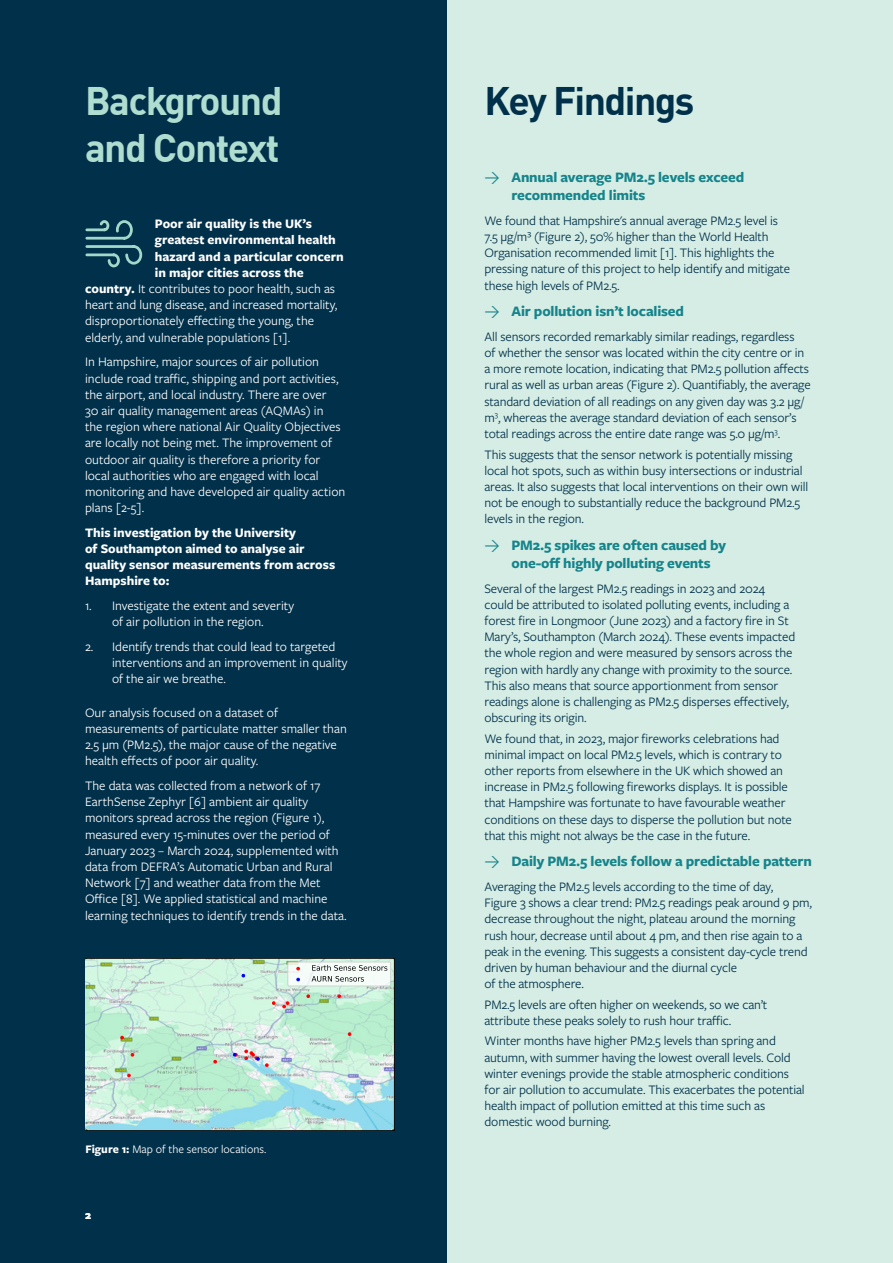
<style>
.page{position:relative;width:893px;height:1263px;background:#fff}
.page>*{position:absolute;margin:0;border:0;box-sizing:border-box;transform-origin:0 0}
.t1{font:700 39px/46.8px "DINOT";letter-spacing:-.04em;color:#afddd0}
.t2{font:700 39px "DINOT";letter-spacing:-.04em;color:#01304a}
.t3{font:700 15px/18px "Freight Sans Pro";letter-spacing:-.01em;color:#16848b}
.t4{font:13.5px/16.2px "Freight Sans Pro";letter-spacing:-.01em;color:#01304a}
.t5{font:13.5px/16.2px "Freight Sans Pro";color:#fff}
.t6{font:700 13.5px/16.2px "Freight Sans Pro";color:#fff}
.t7{font:12px "Freight Sans Pro";color:#fff}
.t8{font:700 12px "Freight Sans Pro";color:#fff}
.s1{font-family:"DINOT";font-weight:400}
.s2{font-weight:700}
</style>
<div class="page">
<div style="left:427px;top:0;width:466px;height:1263px;background:#d5ede5"></div>
<div style="left:0;top:0;width:446px;height:1263px;background:#01304a"></div>
<img style="left:85px;top:959px;width:309px;height:171px">
<svg style="left:307px;top:994px;width:3px;height:4px"></svg>
<svg style="left:338px;top:994px;width:3px;height:4px"></svg>
<svg style="left:120px;top:1036px;width:4px;height:3px"></svg>
<svg style="left:348px;top:1032px;width:3px;height:4px"></svg>
<svg style="left:127px;top:1074px;width:4px;height:3px"></svg>
<svg style="left:282px;top:1001px;width:7px;height:7px"></svg>
<svg style="left:272px;top:1001px;width:3px;height:4px"></svg>
<svg style="left:233px;top:1053px;width:4px;height:3px"></svg>
<svg style="left:245px;top:1050px;width:23px;height:17px"></svg>
<hr style="left:394px;top:959px;width:1px;height:171px;background:#000">
<hr style="left:85px;top:1130px;width:309px;height:1px;background:#000">
<svg style="left:288px;top:962px;width:103px;height:24px"></svg>
<div style="left:288px;top:962px;width:103px;height:24px;border:1px solid #ccc"></div>
<svg style="left:312px;top:965px;width:75px;height:16px"></svg>
<svg style="left:85px;top:220px;width:58px;height:48px"></svg>
<h1 class="t1" style="left:85px;top:74px;width:199px">Background and Context</h1>
<h1 class="t2" style="left:484px;top:70px;width:211px">Key Findings</h1>
<p class="t3" style="left:511px;top:168px;width:234px;text-indent:-27px"><span class="s1">→</span> Annual average PM2.5 levels exceed recommended limits</p>
<p class="t4" style="left:484px;top:212px;width:307px">We found that Hampshire's annual average PM2.5 level is 7.5 µg/m³ (Figure 2), 50% higher than the World Health Organisation recommended limit [1]. This highlights the pressing nature of this project to help identify and mitigate these high levels of PM2.5.</p>
<p class="t3" style="left:484px;top:302px;width:201px"><span class="s1">→</span> Air pollution isn’t localised</p>
<p class="t4" style="left:484px;top:328px;width:328px">All sensors recorded remarkably similar readings, regardless<br>of whether the sensor was located within the city centre or in a more remote location, indicating that PM2.5 pollution affects rural as well as urban areas (Figure 2). Quantifiably, the average standard deviation of all readings on any given day was 3.2 µg/ m<sup>3</sup>, whereas the average standard deviation of each sensor’s total readings across the entire date range was 5.0 µg/m<sup>3</sup>.</p>
<p class="t4" style="left:484px;top:445px;width:325px">This suggests that the sensor network is potentially missing local hot spots, such as within busy intersections or industrial areas. It also suggests that local interventions on their own will not be enough to substantially reduce the background PM2.5 levels in the region.</p>
<p class="t3" style="left:511px;top:535px;width:216px;text-indent:-27px"><span class="s1">→</span> PM2.5 spikes are often caused by one-off highly polluting events</p>
<p class="t4" style="left:484px;top:579px;width:312px">Several of the largest PM2.5 readings in 2023 and 2024 could be attributed to isolated polluting events, including a forest fire in Longmoor (June 2023) and a factory fire in St Mary’s, Southampton (March 2024). These events impacted the whole region and were measured by sensors across the region with hardly any change with proximity to the source.<br>This also means that source apportionment from sensor readings alone is challenging as PM2.5 disperses effectively, obscuring its origin.</p>
<p class="t4" style="left:484px;top:729px;width:309px">We found that, in 2023, major fireworks celebrations had minimal impact on local PM2.5 levels, which is contrary to other reports from elsewhere in the UK which showed an increase in PM2.5 following fireworks displays. It is possible that Hampshire was fortunate to have favourable weather conditions on these days to disperse the pollution but note that this might not always be the case in the future.</p>
<p class="t3" style="left:484px;top:852px;width:329px"><span class="s1">→</span> Daily PM2.5 levels follow a predictable pattern</p>
<p class="t4" style="left:484px;top:878px;width:329px">Averaging the PM2.5 levels according to the time of day,<br>Figure 3 shows a clear trend: PM2.5 readings peak around 9 pm, decrease throughout the night, plateau around the morning rush hour, decrease until about 4 pm, and then rise again to a peak in the evening. This suggests a consistent day-cycle trend driven by human behaviour and the diurnal cycle<br>of the atmosphere.</p>
<p class="t4" style="left:484px;top:996px;width:284px">PM2.5 levels are often higher on weekends, so we can’t attribute these peaks solely to rush hour traffic.</p>
<p class="t4" style="left:484px;top:1032px;width:322px">Winter months have higher PM2.5 levels than spring and autumn, with summer having the lowest overall levels. Cold winter evenings provide the stable atmospheric conditions for air pollution to accumulate. This exacerbates the potential health impact of pollution emitted at this time such as domestic wood burning.</p>
<p class="t7" style="left:85px;top:1141px;width:183px"><span class="s2">Figure 1:</span> Map of the sensor locations.</p>
<p class="t6" style="left:155px;top:215px;width:158px">Poor air quality is the UK’s</p>
<p class="t6" style="left:155px;top:231px;width:182px">greatest environmental health</p>
<p class="t6" style="left:155px;top:248px;width:190px">hazard and a particular concern</p>
<p class="t6" style="left:155px;top:264px;width:150px">in major cities across the</p>
<p class="t5" style="left:85px;top:280px;width:252px"><span class="s2">country.</span> It contributes to poor health, such as</p>
<p class="t5" style="left:85px;top:296px;width:254px">heart and lung disease, and increased mortality,</p>
<p class="t5" style="left:85px;top:312px;width:231px">disproportionately effecting the young, the</p>
<p class="t5" style="left:85px;top:329px;width:207px">elderly, and vulnerable populations [1].</p>
<p class="t5" style="left:85px;top:353px;width:262px">In Hampshire, major sources of air pollution include road traffic, shipping and port activities, the airport, and local industry. There are over<br>30 air quality management areas (AQMAs) in<br>the region where national Air Quality Objectives are locally not being met. The improvement of outdoor air quality is therefore a priority for local authorities who are engaged with local monitoring and have developed air quality action plans [2-5].</p>
<p class="t6" style="left:85px;top:524px;width:252px">This investigation by the University<br>of Southampton aimed to analyse air quality sensor measurements from across<br>Hampshire to:</p>
<p class="t5" style="left:85px;top:597px;width:211px;text-align:center">1. Investigate the extent and severity of air pollution in the region.</p>
<p class="t5" style="left:112px;top:638px;width:237px;text-indent:-27px">2. Identify trends that could lead to targeted interventions and an improvement in quality of the air we breathe.</p>
<p class="t5" style="left:85px;top:704px;width:263px">Our analysis focused on a dataset of measurements of particulate matter smaller than 2.5 μm (PM2.5), the major cause of the negative health effects of poor air quality.</p>
<p class="t5" style="left:85px;top:777px;width:263px">The data was collected from a network of 17<br>EarthSense Zephyr [6] ambient air quality monitors spread across the region (Figure 1), measured every 15-minutes over the period of January 2023 – March 2024, supplemented with data from DEFRA’s Automatic Urban and Rural Network [7] and weather data from the Met Office [8]. We applied statistical and machine learning techniques to identify trends in the data.</p>
<p class="t8" style="left:85px;top:1207px;width:7px">2</p>
</div>
